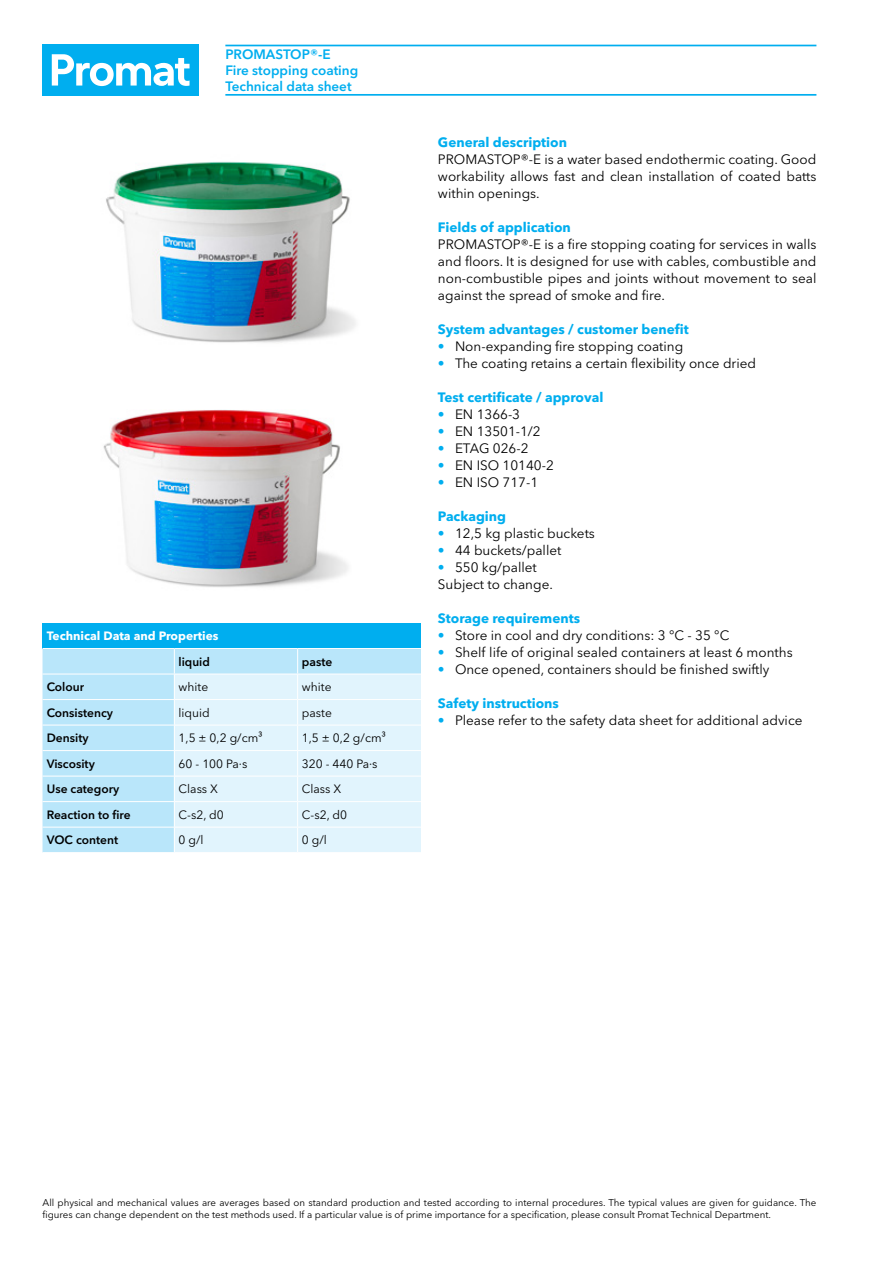
<style>
.page{position:relative;width:893px;height:1263px;background:#fff}
.page>*{position:absolute;margin:0;border:0;box-sizing:border-box;transform-origin:0 0}
.t1{font:13.5px/17px "Avenir Next W1 G";color:#000;text-align:justify}
.t2{font:700 13.5px "Avenir Next W1 G";color:#00aeef}
.t3{font:600 13.5px/15.9px "Avenir Next W1 G";color:#00aeef}
.t4{font:12px "Avenir Next W1 G";color:#000}
.t5{font:600 12px "Avenir Next W1 G";color:#000}
.t6{font:700 12px "Avenir Next W1 G";color:#fff}
.t7{font:9.75px/12.8px "Avenir Next W1 G";color:#000}
.s1{color:#00aeef}
</style>
<div class="page">
<hr style="left:225px;top:45px;width:591px;height:1px;background:#00aeef">
<hr style="left:225px;top:94px;width:591px;height:2px;background:#00aeef">
<div style="left:43px;top:623px;width:378px;height:25px;background:#00aeef"></div>
<div style="left:43px;top:649px;width:131px;height:203px;background:#b9e6fa"></div>
<hr style="left:43px;top:674px;width:131px;height:1px;background:#fff">
<hr style="left:43px;top:699px;width:131px;height:1px;background:#fff">
<hr style="left:43px;top:725px;width:131px;height:1px;background:#fff">
<hr style="left:43px;top:750px;width:131px;height:1px;background:#fff">
<hr style="left:43px;top:776px;width:131px;height:1px;background:#fff">
<hr style="left:43px;top:801px;width:131px;height:1px;background:#fff">
<hr style="left:43px;top:827px;width:131px;height:1px;background:#fff">
<svg style="left:174px;top:649px;width:247px;height:203px;background:#ddf2fc"></svg>
<img style="left:106px;top:162px;width:250px;height:181px">
<div style="left:43px;top:45px;width:156px;height:51px;background:#00aeef"></div>
<svg style="left:52px;top:54px;width:138px;height:32px"></svg>
<img style="left:103px;top:410px;width:245px;height:177px">
<p class="t3" style="left:225px;top:46px;width:134px">PROMASTOP®-E<br>Fire stopping coating<br>Technical data sheet</p>
<p class="t6" style="left:47px;top:628px;width:173px">Technical Data and Properties</p>
<p class="t5" style="left:179px;top:654px;width:33px">liquid</p>
<p class="t5" style="left:302px;top:654px;width:32px">paste</p>
<p class="t5" style="left:47px;top:680px;width:39px">Colour</p>
<p class="t4" style="left:179px;top:680px;width:31px">white</p>
<p class="t4" style="left:302px;top:680px;width:31px">white</p>
<p class="t5" style="left:47px;top:705px;width:68px">Consistency</p>
<p class="t4" style="left:179px;top:705px;width:33px">liquid</p>
<p class="t4" style="left:302px;top:705px;width:32px">paste</p>
<p class="t5" style="left:47px;top:731px;width:43px">Density</p>
<p class="t4" style="left:179px;top:731px;width:86px">1,5 ± 0,2 g/cm³</p>
<p class="t4" style="left:302px;top:731px;width:86px">1,5 ± 0,2 g/cm³</p>
<p class="t5" style="left:47px;top:756px;width:50px">Viscosity</p>
<p class="t4" style="left:179px;top:756px;width:70px">60 - 100 Pa·s</p>
<p class="t4" style="left:302px;top:756px;width:77px">320 - 440 Pa·s</p>
<p class="t5" style="left:47px;top:782px;width:74px">Use category</p>
<p class="t4" style="left:179px;top:782px;width:41px">Class X</p>
<p class="t4" style="left:302px;top:782px;width:41px">Class X</p>
<p class="t5" style="left:47px;top:807px;width:85px">Reaction to fire</p>
<p class="t4" style="left:179px;top:807px;width:47px">C-s2, d0</p>
<p class="t4" style="left:302px;top:807px;width:47px">C-s2, d0</p>
<p class="t5" style="left:47px;top:833px;width:73px">VOC content</p>
<p class="t4" style="left:179px;top:833px;width:27px">0 g/l</p>
<p class="t4" style="left:302px;top:833px;width:27px">0 g/l</p>
<p class="t2" style="left:438px;top:134px;width:131px">General description</p>
<p class="t1" style="left:438px;top:151px;width:380px">PROMASTOP®-E is a water based endothermic coating. Good workability allows fast and clean installation of coated batts within openings.</p>
<p class="t2" style="left:438px;top:219px;width:134px">Fields of application</p>
<p class="t1" style="left:438px;top:236px;width:380px">PROMASTOP®-E is a fire stopping coating for services in walls and floors. It is designed for use with cables, combustible and non-combustible pipes and joints without movement to seal against the spread of smoke and fire.</p>
<p class="t2" style="left:438px;top:321px;width:252px">System advantages / customer benefit</p>
<p class="t1" style="left:438px;top:338px;width:247px"><span class="s1">•</span> Non-expanding fire stopping coating</p>
<p class="t1" style="left:438px;top:355px;width:320px"><span class="s1">•</span> The coating retains a certain flexibility once dried</p>
<p class="t2" style="left:438px;top:389px;width:167px">Test certificate / approval</p>
<p class="t1" style="left:438px;top:406px;width:84px"><span class="s1">•</span> EN 1366-3</p>
<p class="t1" style="left:438px;top:423px;width:104px"><span class="s1">•</span> EN 13501-1/2</p>
<p class="t1" style="left:438px;top:440px;width:92px"><span class="s1">•</span> ETAG 026-2</p>
<p class="t1" style="left:438px;top:457px;width:117px"><span class="s1">•</span> EN ISO 10140-2</p>
<p class="t1" style="left:438px;top:474px;width:102px"><span class="s1">•</span> EN ISO 717-1</p>
<p class="t2" style="left:438px;top:508px;width:70px">Packaging</p>
<p class="t1" style="left:438px;top:525px;width:158px"><span class="s1">•</span> 12,5 kg plastic buckets</p>
<p class="t1" style="left:438px;top:542px;width:125px"><span class="s1">•</span> 44 buckets/pallet</p>
<p class="t1" style="left:438px;top:559px;width:116px"><span class="s1">•</span> 550 kg/pallet<br>Subject to change.</p>
<p class="t2" style="left:438px;top:610px;width:144px">Storage requirements</p>
<p class="t1" style="left:438px;top:627px;width:293px"><span class="s1">•</span> Store in cool and dry conditions: 3 °C - 35 °C</p>
<p class="t1" style="left:438px;top:644px;width:356px"><span class="s1">•</span> Shelf life of original sealed containers at least 6 months</p>
<p class="t1" style="left:438px;top:661px;width:333px"><span class="s1">•</span> Once opened, containers should be finished swiftly</p>
<p class="t2" style="left:438px;top:695px;width:123px">Safety instructions</p>
<p class="t1" style="left:438px;top:712px;width:366px"><span class="s1">•</span> Please refer to the safety data sheet for additional advice</p>
<p class="t7" style="left:43px;top:1196px;width:775px">All physical and mechanical values are averages based on standard production and tested according to internal procedures. The typical values are given for guidance. The figures can change dependent on the test methods used. If a particular value is of prime importance for a specification, please consult Promat Technical Department.</p>
</div>
